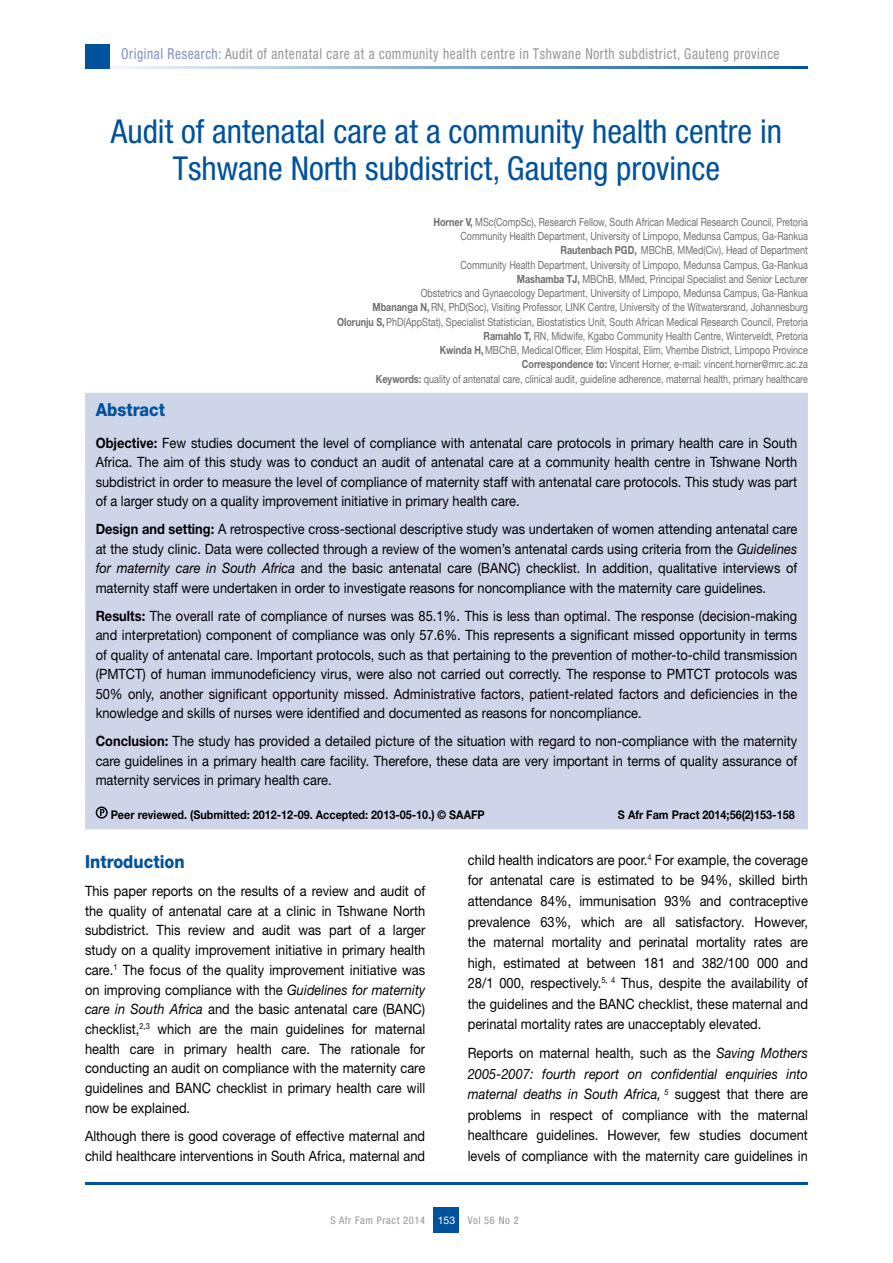
<style>
.page{position:relative;width:893px;height:1263px;background:#fff}
.page>*{position:absolute;margin:0;border:0;box-sizing:border-box;transform-origin:0 0}
.t1{font:condensed 33px/37.5px "Helvetica Neue LT Std";color:#00529c;text-align:center}
.t2{font:800 18px "Helvetica Neue LT Std";color:#00529c;scale:.9 1}
.t3{font:condensed 15px "Helvetica Neue LT Std";letter-spacing:.045em;color:#939598;scale:.89 1}
.t4{font:14.25px/20.5px "Helvetica Neue LT Std";color:#000;text-align:justify;scale:.9 1}
.t5{font:700 12px "Helvetica Neue LT Std";color:#000;scale:.9 1}
.t6{font:11.25px/14.2px "Helvetica Neue LT Std";color:#6d6e71;text-align:right;scale:.8 1}
.t7{font:condensed 10.5px "Helvetica Neue LT Std";letter-spacing:.06em;color:#939598}
.s1{color:#7c91c4}
.s2{font-weight:700}
.s3{font-style:italic}
.s4{font-stretch:normal;color:#fff}
</style>
<div class="page">
<hr style="left:85px;top:66px;width:723px;height:2px;background:#00529c">
<div style="left:85px;top:44px;width:24px;height:24px;background:#00529c"></div>
<div style="left:434px;top:1208px;width:25px;height:25px;background:#00529c"></div>
<hr style="left:85px;top:1182px;width:723px;height:2px;background:#00529c">
<div style="left:85px;top:393px;width:723px;height:436px;background:#cfd5e9"></div>
<div style="left:96px;top:806px;width:12px;height:13px;border:2px solid #000;border-radius:50%"></div>
<svg style="left:100px;top:809px;width:4px;height:7px"></svg>
<p class="t3" style="left:121px;top:45px;width:741px"><span class="s1">Original Research:</span> Audit of antenatal care at a community health centre in Tshwane North subdistrict, Gauteng province</p>
<h1 class="t1" style="left:111px;top:112px;width:673px">Audit of antenatal care at a community health centre in<br>Tshwane North subdistrict, Gauteng province</h1>
<p class="t6" style="left:337px;top:214px;width:590px"><span class="s2">Horner V,</span> MSc(CompSc), Research Fellow, South African Medical Research Council, Pretoria<br>Community Health Department, University of Limpopo, Medunsa Campus, Ga-Rankua<br><span class="s2">Rautenbach PGD,</span> MBChB, MMed(Civ), Head of Department<br>Community Health Department, University of Limpopo, Medunsa Campus, Ga-Rankua<br><span class="s2">Mashamba TJ,</span> MBChB, MMed, Principal Specialist and Senior Lecturer<br>Obstetrics and Gynaecology Department, University of Limpopo, Medunsa Campus, Ga-Rankua<br><span class="s2">Mbananga N,</span> RN, PhD(Soc), Visiting Professor, LINK Centre, University of the Witwatersrand, Johannesburg <span class="s2">Olorunju S,</span> PhD(AppStat), Specialist Statistician, Biostatistics Unit, South African Medical Research Council, Pretoria <span class="s2">Ramahlo T,</span> RN, Midwife, Kgabo Community Health Centre, Winterveldt, Pretoria<br><span class="s2">Kwinda H,</span> MBChB, Medical Officer, Elim Hospital, Elim, Vhembe District, Limpopo Province<br><span class="s2">Correspondence to:</span> Vincent Horner, e-mail: vincent.horner@mrc.ac.za<br><span class="s2">Keywords:</span> quality of antenatal care, clinical audit, guideline adherence, maternal health, primary healthcare</p>
<p class="t2" style="left:96px;top:399px;width:79px">Abstract</p>
<p class="t4" style="left:96px;top:433px;width:781px;line-height:19.5px"><span class="s2">Objective:</span> Few studies document the level of compliance with antenatal care protocols in primary health care in South Africa. The aim of this study was to conduct an audit of antenatal care at a community health centre in Tshwane North subdistrict in order to measure the level of compliance of maternity staff with antenatal care protocols. This study was part of a larger study on a quality improvement initiative in primary health care.</p>
<p class="t4" style="left:96px;top:519px;width:781px;line-height:19.5px"><span class="s2">Design and setting:</span> A retrospective cross-sectional descriptive study was undertaken of women attending antenatal care at the study clinic. Data were collected through a review of the women’s antenatal cards using criteria from the <span class="s3">Guidelines for maternity care in South Africa</span> and the basic antenatal care (BANC) checklist. In addition, qualitative interviews of maternity staff were undertaken in order to investigate reasons for noncompliance with the maternity care guidelines.</p>
<p class="t4" style="left:96px;top:606px;width:781px;line-height:19.5px"><span class="s2">Results:</span> The overall rate of compliance of nurses was 85.1%. This is less than optimal. The response (decision-making and interpretation) component of compliance was only 57.6%. This represents a significant missed opportunity in terms of quality of antenatal care. Important protocols, such as that pertaining to the prevention of mother-to-child transmission (PMTCT) of human immunodeficiency virus, were also not carried out correctly. The response to PMTCT protocols was 50% only, another significant opportunity missed. Administrative factors, patient-related factors and deficiencies in the knowledge and skills of nurses were identified and documented as reasons for noncompliance.</p>
<p class="t4" style="left:96px;top:731px;width:781px;line-height:19.5px"><span class="s2">Conclusion:</span> The study has provided a detailed picture of the situation with regard to non-compliance with the maternity care guidelines in a primary health care facility. Therefore, these data are very important in terms of quality assurance of maternity services in primary health care.</p>
<p class="t5" style="left:111px;top:807px;width:417px">Peer reviewed. (Submitted: 2012-12-09. Accepted: 2013-05-10.) © SAAFP</p>
<p class="t5" style="left:618px;top:807px;width:198px">S Afr Fam Pract 2014;56(2)153-158</p>
<p class="t2" style="left:85px;top:850px;width:112px">Introduction</p>
<p class="t4" style="left:85px;top:881px;width:380px;line-height:19.8px">This paper reports on the results of a review and audit of the quality of antenatal care at a clinic in Tshwane North subdistrict. This review and audit was part of a larger study on a quality improvement initiative in primary health care.<sup>1</sup> The focus of the quality improvement initiative was on improving compliance with the <span class="s3">Guidelines for maternity care in South Africa</span> and the basic antenatal care (BANC) checklist,<sup>2,3</sup> which are the main guidelines for maternal health care in primary health care. The rationale for conducting an audit on compliance with the maternity care guidelines and BANC checklist in primary health care will now be explained.</p>
<p class="t4" style="left:85px;top:1126px;width:379px;line-height:19.8px">Although there is good coverage of effective maternal and child healthcare interventions in South Africa, maternal and</p>
<p class="t4" style="left:468px;top:849px;width:379px">child health indicators are poor.<sup>4</sup> For example, the coverage for antenatal care is estimated to be 94%, skilled birth attendance 84%, immunisation 93% and contraceptive prevalence 63%, which are all satisfactory. However, the maternal mortality and perinatal mortality rates are high, estimated at between 181 and 382/100 000 and 28/1 000, respectively.<sup>5,</sup> <sup>4</sup> Thus, despite the availability of the guidelines and the BANC checklist, these maternal and perinatal mortality rates are unacceptably elevated.</p>
<p class="t4" style="left:468px;top:1043px;width:379px">Reports on maternal health, such as the <span class="s3">Saving Mothers 2005-2007: fourth report on confidential enquiries into maternal deaths in South Africa,</span> <sup>5</sup> suggest that there are problems in respect of compliance with the maternal healthcare guidelines. However, few studies document levels of compliance with the maternity care guidelines in</p>
<p class="t7" style="left:330px;top:1214px;width:190px">S Afr Fam Pract 2014 <span class="s4">153</span> Vol 56 No 2</p>
</div>
